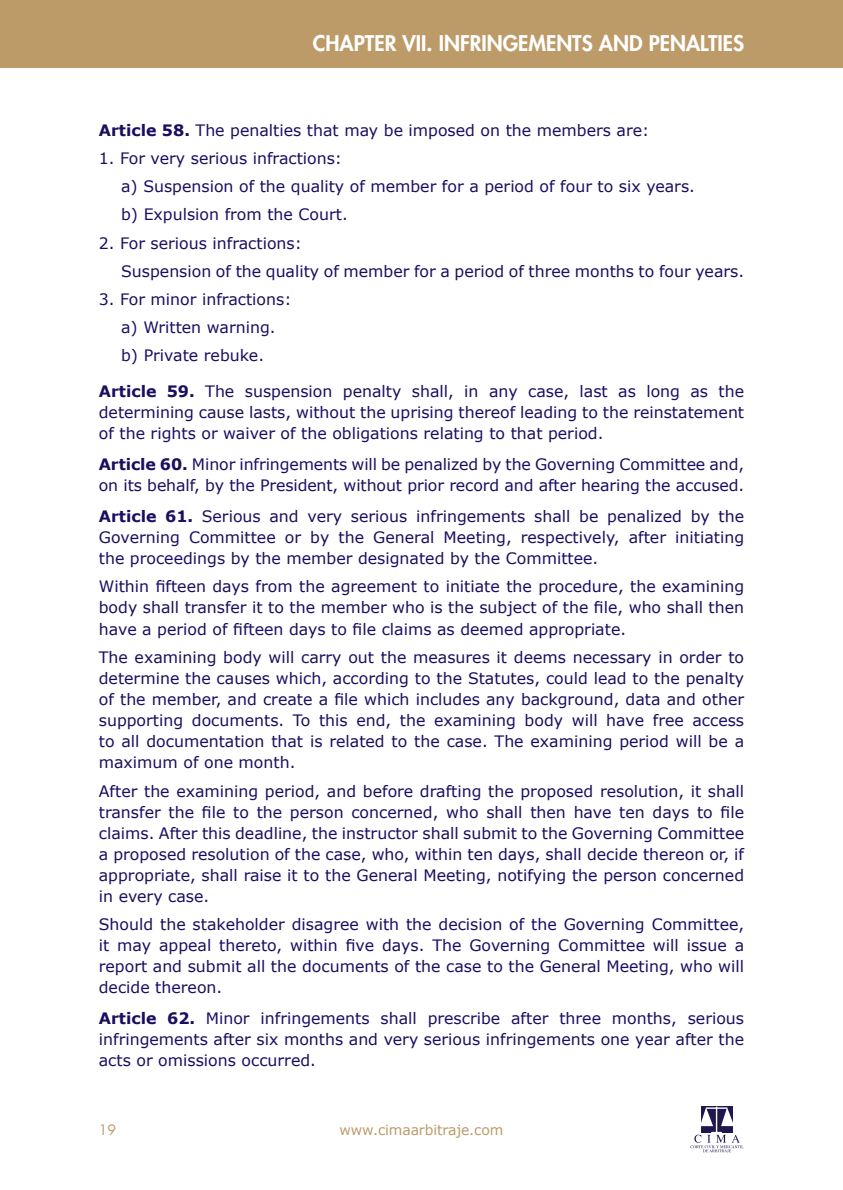
<style>
.page{position:relative;width:843px;height:1190px;background:#fff}
.page>*{position:absolute;margin:0;border:0;box-sizing:border-box;transform-origin:0 0}
.TXT_CABECERA{font:800 21px "Futura Std";color:#fff}
.t1{font:15.75px/21px "Verdana";color:#1a0e60;text-align:justify}
.t2{font:14px "Verdana";letter-spacing:-.01em;color:#bc9b69}
.t3{font:14px "Futura Std";color:#bc9b69}
.s1{font-weight:700}
</style>
<div class="page">
<div style="left:0;top:0;width:842px;height:67px;background:#bc9b69"></div>
<svg style="left:701px;top:1106px;width:31px;height:26px"></svg>
<hr style="left:706px;top:1107px;width:21px;height:2px;background:#fff">
<hr style="left:715px;top:1106px;width:2px;height:27px;background:#fff">
<svg style="left:701px;top:1107px;width:12px;height:19px"></svg>
<svg style="left:721px;top:1107px;width:12px;height:19px"></svg>
<svg style="left:690px;top:1132px;width:53px;height:20px"></svg>
<p class="TXT_CABECERA" style="left:313px;top:30px;width:433px">CHAPTER VII. INFRINGEMENTS AND PENALTIES</p>
<p class="t1" style="left:99px;top:119px;width:552px"><span class="s1">Article 58.</span> The penalties that may be imposed on the members are:</p>
<p class="t1" style="left:99px;top:147px;width:245px">1. For very serious infractions:</p>
<p class="t1" style="left:121px;top:175px;width:575px">a) Suspension of the quality of member for a period of four to six years.</p>
<p class="t1" style="left:121px;top:203px;width:228px">b) Expulsion from the Court.</p>
<p class="t1" style="left:99px;top:232px;width:205px">2. For serious infractions:</p>
<p class="t1" style="left:121px;top:260px;width:624px">Suspension of the quality of member for a period of three months to four years.</p>
<p class="t1" style="left:99px;top:288px;width:194px">3. For minor infractions:</p>
<p class="t1" style="left:121px;top:316px;width:156px">a) Written warning.</p>
<p class="t1" style="left:121px;top:344px;width:144px">b) Private rebuke.</p>
<p class="t1" style="left:99px;top:380px;width:646px"><span class="s1">Article 59.</span> The suspension penalty shall, in any case, last as long as the determining cause lasts, without the uprising thereof leading to the reinstatement of the rights or waiver of the obligations relating to that period.</p>
<p class="t1" style="left:99px;top:453px;width:646px"><span class="s1">Article 60.</span> Minor infringements will be penalized by the Governing Committee and, on its behalf, by the President, without prior record and after hearing the accused.</p>
<p class="t1" style="left:99px;top:505px;width:646px"><span class="s1">Article 61.</span> Serious and very serious infringements shall be penalized by the Governing Committee or by the General Meeting, respectively, after initiating the proceedings by the member designated by the Committee.</p>
<p class="t1" style="left:99px;top:576px;width:646px">Within fifteen days from the agreement to initiate the procedure, the examining body shall transfer it to the member who is the subject of the file, who shall then have a period of fifteen days to file claims as deemed appropriate.</p>
<p class="t1" style="left:99px;top:646px;width:646px">The examining body will carry out the measures it deems necessary in order to determine the causes which, according to the Statutes, could lead to the penalty of the member, and create a file which includes any background, data and other supporting documents. To this end, the examining body will have free access to all documentation that is related to the case. The examining period will be a maximum of one month.</p>
<p class="t1" style="left:99px;top:780px;width:646px">After the examining period, and before drafting the proposed resolution, it shall transfer the file to the person concerned, who shall then have ten days to file claims. After this deadline, the instructor shall submit to the Governing Committee a proposed resolution of the case, who, within ten days, shall decide thereon or, if appropriate, shall raise it to the General Meeting, notifying the person concerned in every case.</p>
<p class="t1" style="left:99px;top:913px;width:646px">Should the stakeholder disagree with the decision of the Governing Committee, it may appeal thereto, within five days. The Governing Committee will issue a report and submit all the documents of the case to the General Meeting, who will decide thereon.</p>
<p class="t1" style="left:99px;top:1007px;width:646px"><span class="s1">Article 62.</span> Minor infringements shall prescribe after three months, serious infringements after six months and very serious infringements one year after the acts or omissions occurred.</p>
<p class="t3" style="left:99px;top:1121px;width:19px">19</p>
<p class="t2" style="left:339px;top:1120px;width:165px">www.cimaarbitraje.com</p>
</div>
